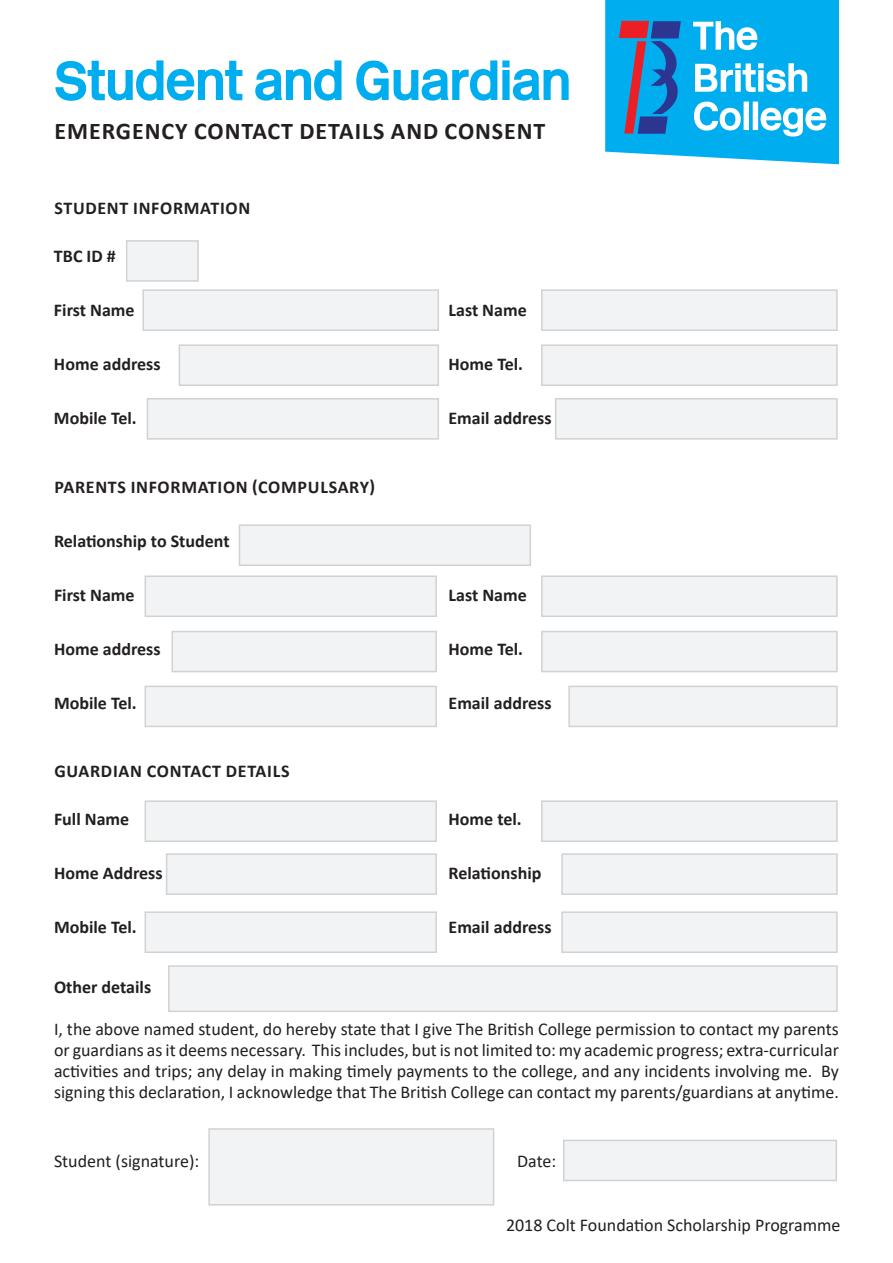
<style>
.page{position:relative;width:893px;height:1263px;background:#fff}
.page>*{position:absolute;margin:0;border:0;box-sizing:border-box;transform-origin:0 0}
.t1{font:60px "British Rail Dark Normal";color:#00aeef;scale:.95 1}
.t2{font:700 24px "Calibri";letter-spacing:.04em;color:#231f20}
.t3{font:18px/21px "Calibri";color:#231f20;text-align:justify}
.t4{font:700 18px "Calibri";color:#231f20}
.t5{font:700 18px "Calibri";letter-spacing:.04em;color:#231f20}
</style>
<div class="page">
<div style="left:126px;top:240px;width:73px;height:42px;background:#f2f3f4;border:2px solid #d1d2d4"></div>
<div style="left:142px;top:289px;width:297px;height:42px;background:#f2f3f4;border:2px solid #d1d2d4"></div>
<div style="left:179px;top:344px;width:260px;height:42px;background:#f2f3f4;border:2px solid #d1d2d4"></div>
<div style="left:147px;top:398px;width:292px;height:42px;background:#f2f3f4;border:2px solid #d1d2d4"></div>
<div style="left:239px;top:524px;width:292px;height:42px;background:#f2f3f4;border:2px solid #d1d2d4"></div>
<div style="left:145px;top:575px;width:292px;height:42px;background:#f2f3f4;border:2px solid #d1d2d4"></div>
<div style="left:145px;top:800px;width:292px;height:42px;background:#f2f3f4;border:2px solid #d1d2d4"></div>
<div style="left:166px;top:853px;width:271px;height:42px;background:#f2f3f4;border:2px solid #d1d2d4"></div>
<div style="left:145px;top:911px;width:292px;height:42px;background:#f2f3f4;border:2px solid #d1d2d4"></div>
<div style="left:145px;top:686px;width:292px;height:41px;background:#f2f3f4;border:2px solid #d1d2d4"></div>
<div style="left:171px;top:631px;width:266px;height:41px;background:#f2f3f4;border:2px solid #d1d2d4"></div>
<div style="left:541px;top:289px;width:297px;height:42px;background:#f2f3f4;border:2px solid #d1d2d4"></div>
<div style="left:541px;top:575px;width:297px;height:42px;background:#f2f3f4;border:2px solid #d1d2d4"></div>
<div style="left:541px;top:800px;width:297px;height:42px;background:#f2f3f4;border:2px solid #d1d2d4"></div>
<div style="left:561px;top:853px;width:277px;height:42px;background:#f2f3f4;border:2px solid #d1d2d4"></div>
<div style="left:561px;top:911px;width:277px;height:42px;background:#f2f3f4;border:2px solid #d1d2d4"></div>
<div style="left:168px;top:965px;width:670px;height:47px;background:#f2f3f4;border:2px solid #d1d2d4"></div>
<div style="left:568px;top:686px;width:270px;height:41px;background:#f2f3f4;border:2px solid #d1d2d4"></div>
<div style="left:541px;top:631px;width:297px;height:41px;background:#f2f3f4;border:2px solid #d1d2d4"></div>
<div style="left:541px;top:344px;width:297px;height:42px;background:#f2f3f4;border:2px solid #d1d2d4"></div>
<div style="left:555px;top:398px;width:283px;height:42px;background:#f2f3f4;border:2px solid #d1d2d4"></div>
<div style="left:208px;top:1128px;width:286px;height:77px;background:#f2f3f4;border:2px solid #d1d2d4"></div>
<div style="left:563px;top:1140px;width:274px;height:41px;background:#f2f3f4;border:2px solid #d1d2d4"></div>
<svg style="left:605px;top:0;width:234px;height:164px"></svg>
<h1 class="t1" style="left:54px;top:54px;width:545px">Student and Guardian</h1>
<h2 class="t2" style="left:54px;top:114px;width:492px">Emergency Contact Details and Consent</h2>
<p class="t5" style="left:54px;top:196px;width:197px">Student information</p>
<p class="t4" style="left:54px;top:243px;width:63px">TBC ID #</p>
<p class="t4" style="left:54px;top:297px;width:82px">First Name</p>
<p class="t4" style="left:448px;top:297px;width:80px">Last Name</p>
<p class="t4" style="left:54px;top:351px;width:108px">Home address</p>
<p class="t4" style="left:448px;top:351px;width:76px">Home Tel.</p>
<p class="t4" style="left:54px;top:405px;width:84px">Mobile Tel.</p>
<p class="t4" style="left:448px;top:405px;width:105px">Email address</p>
<p class="t4" style="left:54px;top:474px;width:21px">Parent</p>
<p class="t4" style="left:117px;top:474px;width:25px">s information</p>
<p class="t4" style="left:252px;top:474px;width:29px">(Compul</p>
<p class="t4" style="left:329px;top:474px;width:48px">sary)</p>
<p class="t4" style="left:54px;top:528px;width:177px">Relationship to Student</p>
<p class="t4" style="left:54px;top:582px;width:82px">First Name</p>
<p class="t4" style="left:449px;top:582px;width:80px">Last Name</p>
<p class="t4" style="left:54px;top:636px;width:108px">Home address</p>
<p class="t4" style="left:449px;top:636px;width:76px">Home Tel.</p>
<p class="t4" style="left:54px;top:690px;width:84px">Mobile Tel.</p>
<p class="t4" style="left:449px;top:690px;width:105px">Email address</p>
<p class="t5" style="left:54px;top:758px;width:237px">Guardian contact details</p>
<p class="t4" style="left:54px;top:806px;width:77px">Full Name</p>
<p class="t4" style="left:449px;top:806px;width:75px">Home tel.</p>
<p class="t4" style="left:54px;top:860px;width:110px">Home Address</p>
<p class="t4" style="left:449px;top:860px;width:94px">Relationship</p>
<p class="t4" style="left:54px;top:914px;width:84px">Mobile Tel.</p>
<p class="t4" style="left:449px;top:914px;width:105px">Email address</p>
<p class="t4" style="left:54px;top:974px;width:99px">Other details</p>
<p class="t3" style="left:54px;top:1018px;width:786px">I, the above named student, do hereby state that I give The British College permission to contact my parents or guardians as it deems necessary. This includes, but is not limited to: my academic progress; extra-curricular activities and trips; any delay in making timely payments to the college, and any incidents involving me. By signing this declaration, I acknowledge that The British College can contact my parents/guardians at anytime.</p>
<p class="t3" style="left:54px;top:1150px;width:147px">Student (signature):</p>
<p class="t3" style="left:517px;top:1150px;width:41px">Date:</p>
<p class="t3" style="left:506px;top:1214px;width:336px">2018 Colt Foundation Scholarship Programme</p>
</div>
